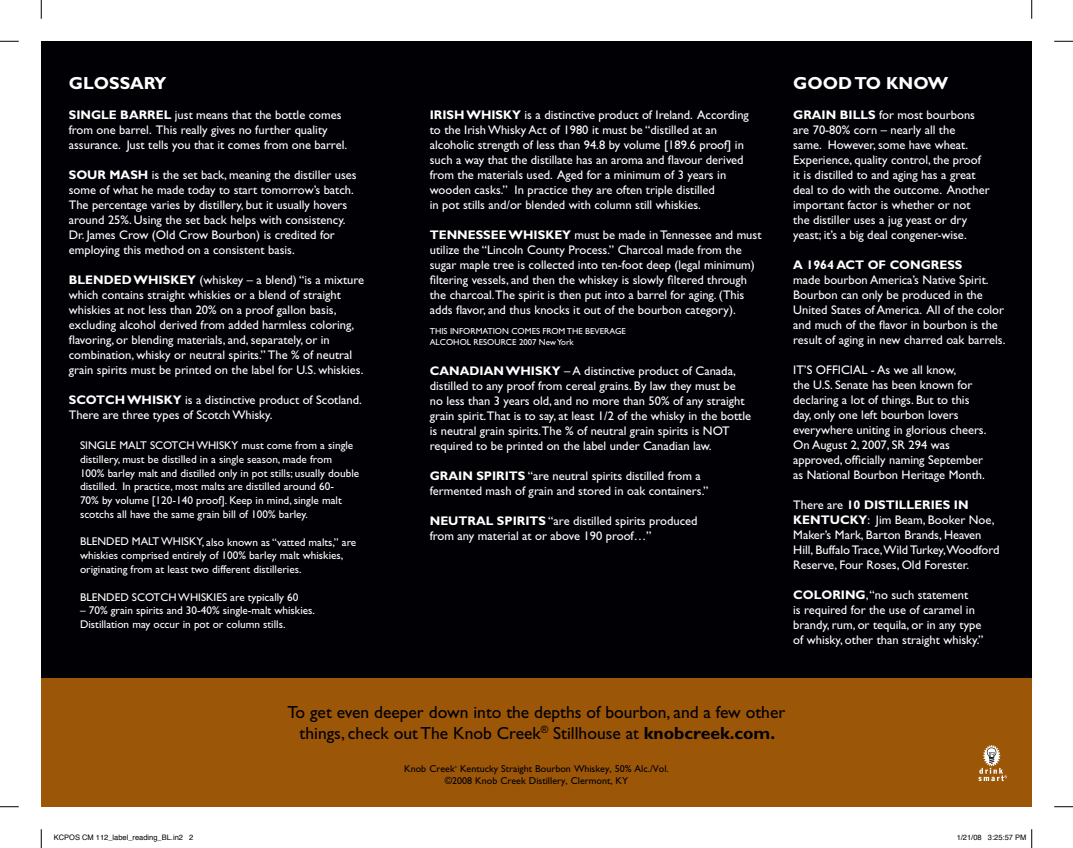
<style>
.page{position:relative;width:1073px;height:848px;background:#fff}
.page>*{position:absolute;margin:0;border:0;box-sizing:border-box;transform-origin:0 0}
.t1{font:17.5px/21.2px "Gill Sans";color:#000005;text-align:center}
.t2{font:700 17.5px "Gill Sans";color:#fff}
.t3{font:12.5px/15px "Gill Sans";color:#fff}
.t4{font:700 12.5px "Gill Sans";color:#fff}
.t5{font:11.25px/13.8px "Gill Sans";color:#fff}
.t6{font:10px/12px "Gill Sans";color:#000005}
.t7{font:8.75px "Gill Sans";color:#fff}
.t8{font:7.5px "Helvetica";color:#000}
.t9{font:2.88px "Gill Sans";color:#000005}
.s1{font-weight:700}
</style>
<div class="page">
<div style="left:41px;top:41px;width:990px;height:637px;background:#000005"></div>
<div style="left:41px;top:678px;width:990px;height:128px;background:#9c5607"></div>
<svg style="left:978px;top:745px;width:29px;height:36px"></svg>
<svg style="left:0;top:40px;width:19px;height:2px"></svg>
<svg style="left:1054px;top:40px;width:18px;height:2px"></svg>
<svg style="left:0;top:806px;width:19px;height:1px"></svg>
<svg style="left:1054px;top:806px;width:18px;height:1px"></svg>
<svg style="left:40px;top:0;width:2px;height:19px"></svg>
<svg style="left:40px;top:829px;width:2px;height:19px"></svg>
<svg style="left:1031px;top:0;width:1px;height:19px"></svg>
<svg style="left:1031px;top:829px;width:1px;height:19px"></svg>
<h1 class="t2" style="left:69px;top:73px;width:99px">GLOSSARY</h1>
<p class="t3" style="left:69px;top:107px;width:280px"><span class="s1">SINGLE BARREL</span> just means that the bottle comes from one barrel. This really gives no further quality assurance. Just tells you that it comes from one barrel.</p>
<p class="t3" style="left:69px;top:167px;width:289px"><span class="s1">SOUR MASH</span> is the set back, meaning the distiller uses some of what he made today to start tomorrow’s batch.<br>The percentage varies by distillery, but it usually hovers around 25%. Using the set back helps with consistency.<br>Dr. James Crow (Old Crow Bourbon) is credited for employing this method on a consistent basis.</p>
<p class="t3" style="left:69px;top:272px;width:297px"><span class="s1">BLENDED WHISKEY</span> (whiskey – a blend) “is a mixture which contains straight whiskies or a blend of straight whiskies at not less than 20% on a proof gallon basis, excluding alcohol derived from added harmless coloring, flavoring, or blending materials, and, separately, or in combination, whisky or neutral spirits.” The % of neutral grain spirits must be printed on the label for U.S. whiskies.</p>
<p class="t3" style="left:69px;top:392px;width:294px"><span class="s1">SCOTCH WHISKY</span> is a distinctive product of Scotland.<br>There are three types of Scotch Whisky.</p>
<p class="t5" style="left:80px;top:438px;width:56px">Single Malt</p>
<p class="t5" style="left:80px;top:438px;width:281px;text-indent:70px">Scotch Whisky must come from a single distillery, must be distilled in a single season, made from 100% barley malt and distilled only in pot stills; usually double distilled. In practice, most malts are distilled around 60-<br>70% by volume [120-140 proof]. Keep in mind, single malt scotchs all have the same grain bill of 100% barley.</p>
<p class="t5" style="left:80px;top:535px;width:68px">Blended Malt</p>
<p class="t5" style="left:80px;top:535px;width:278px;text-indent:81px">Whisky, also known as “vatted malts,” are whiskies comprised entirely of 100% barley malt whiskies, originating from at least two different distilleries.</p>
<p class="t5" style="left:80px;top:590px;width:220px">Blend ed Scotch Whiskies are typically 60</p>
<p class="t5" style="left:80px;top:603px;width:236px">– 70% grain spirits and 30-40% single-malt whiskies.<br>Distillation may occur in pot or column stills.</p>
<p class="t3" style="left:430px;top:107px;width:321px"><span class="s1">I RISH WHISKY</span> is a distinctive product of Ireland. According to the Irish Whisky Act of 1980 it must be “distilled at an alcoholic strength of less than 94.8 by volume [189.6 proof] in such a way that the distillate has an aroma and flavour derived from the materials used. Aged for a minimum of 3 years in wooden casks.” In practice they are often triple distilled<br>in pot stills and/or blended with column still whiskies.</p>
<p class="t3" style="left:430px;top:227px;width:333px"><span class="s1">TENNESSEE WHISKEY</span> must be made in Tennessee and must utilize the “Lincoln County Process.” Charcoal made from the sugar maple tree is collected into ten-foot deep (legal minimum) filtering vessels, and then the whiskey is slowly filtered through the charcoal.The spirit is then put into a barrel for aging. (This adds flavor, and thus knocks it out of the bourbon category).</p>
<p class="t7" style="left:430px;top:326px;width:11px">THIS</p>
<p class="t7" style="left:450px;top:326px;width:49px">IN FORMATION</p>
<p class="t7" style="left:511px;top:326px;width:110px">COMES FROM THE BEVERAGE</p>
<p class="t7" style="left:430px;top:337px;width:18px">ALCOHO</p>
<p class="t7" style="left:467px;top:337px;width:13px">L RESOURCE</p>
<p class="t7" style="left:519px;top:337px;width:56px">2007 New York</p>
<p class="t3" style="left:430px;top:364px;width:323px"><span class="s1">CANADIAN WHISKY</span> – A distinctive product of Canada, distilled to any proof from cereal grains. By law they must be no less than 3 years old, and no more than 50% of any straight grain spirit.That is to say, at least 1/2 of the whisky in the bottle is neutral grain spirits.The % of neutral grain spirits is NOT required to be printed on the label under Canadian law.</p>
<p class="t3" style="left:430px;top:469px;width:280px"><span class="s1">GRAIN SPIRITS</span> “are neutral spirits distilled from a fermented mash of grain and stored in oak containers.”</p>
<p class="t3" style="left:430px;top:514px;width:269px"><span class="s1">NEUTRAL SPIRITS</span> “are distilled spirits produced from any material at or above 190 proof…”</p>
<h1 class="t2" style="left:793px;top:73px;width:156px">GOOD TO KNOW</h1>
<p class="t3" style="left:793px;top:107px;width:198px"><span class="s1">GRAIN BILLS</span> for most bourbons are 70-80% corn – nearly all the<br>same. However, some have wheat.<br>Experience, quality control, the proof it is distilled to and aging has a great deal to do with the outcome. Another important factor is whether or not the distiller uses a jug yeast or dry yeast; it’s a big deal congener-wise.</p>
<p class="t4" style="left:793px;top:257px;width:171px">A 1964 ACT OF CONGRESS</p>
<p class="t3" style="left:793px;top:272px;width:214px">made bourbon America’s Native Spirit.<br>Bourbon can only be produced in the United States of America. All of the color and much of the flavor in bourbon is the result of aging in new charred oak barrels.</p>
<p class="t3" style="left:793px;top:362px;width:195px">It’s official - As we all know,<br>the U.S. Senate has been known for declaring a lot of things. But to this day, only one left bourbon lovers everywhere uniting in glorious cheers.<br>On August 2, 2007, SR 294 was approved, officially naming September as National Bourbon Heritage Month.</p>
<p class="t3" style="left:793px;top:497px;width:208px">There are <span class="s1">10 DISTILLERIES IN KENTUCKY</span>: Jim Beam, Booker Noe, Maker’s Mark, Barton Brands, Heaven Hill, Buffalo Trace,Wild Turkey,Woodford Reserve, Four Roses, Old Forester.</p>
<p class="t3" style="left:793px;top:587px;width:192px"><span class="s1">COLORING</span>, “no such statement<br>is required for the use of caramel in brandy, rum, or tequila, or in any type of whisky, other than straight whisky.”</p>
<h1 class="t1" style="left:288px;top:701px;width:499px">To get even deeper down into the depths of bourbon, and a few other things, check out The Knob Creek<sup>®</sup> Stillhouse at <span class="s1">KNOBCREEK.COM.</span></h1>
<p class="t6" style="left:404px;top:762px;width:52px">Knob Creek</p>
<p class="t9" style="left:455px;top:765px;width:4px">®</p>
<p class="t6" style="left:445px;top:762px;width:225px;text-indent:15px">Kentucky Straight Bourbon Whiskey, 50% Alc./Vol. ©2008 Knob Creek Distillery, Clermont, KY</p>
<p class="t8" style="left:54px;top:832px;width:141px">KCPOS CM 112_label_reading_BL.in2 2</p>
<p class="t8" style="left:956px;top:832px;width:71px">1/21/08 3:25:57 PM</p>
</div>
